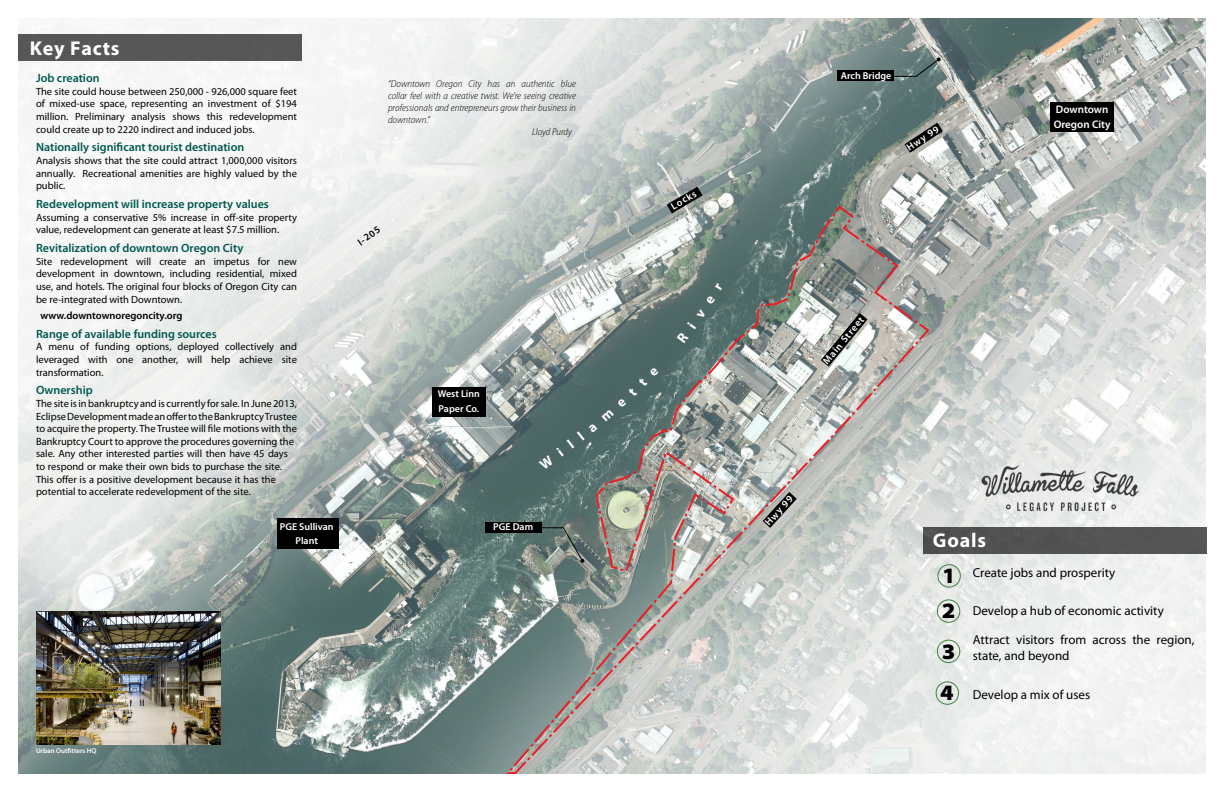
<style>
.page{position:relative;width:1224px;height:792px;background:#fff}
.page>*{position:absolute;margin:0;border:0;box-sizing:border-box;transform-origin:0 0}
.t1{font:900 semi-expanded 22px "Myriad Pro";color:#000}
.t2{font:700 20px "Myriad Pro";letter-spacing:.04em;color:#fff}
.t3{font:13px/15.6px "Myriad Pro";color:#000}
.t4{font:600 12px "Myriad Pro";color:#00584e}
.t5{font:600 11px/15.5px "Myriad Pro";color:#fff}
.t6{font:10.5px/12.6px "Myriad Pro";color:#000;text-align:justify}
.t7{font:600 10.5px "Myriad Pro";color:#000}
.t8{font:italic 300 semi-condensed 10px "Myriad Pro";color:#000}
.t9{font:600 10px/14.5px "Myriad Pro";color:#fff}
.t10{font:600 10px "Myriad Pro";color:#000}
.t11{font:600 7px "Myriad Pro";color:#fff}
</style>
<div class="page">
<img style="left:18px;top:18px;width:1188px;height:756px">
<svg style="left:904px;top:123px;width:39px;height:30px"></svg>
<svg style="left:667px;top:187px;width:36px;height:17px"></svg>
<img style="left:36px;top:611px;width:185px;height:133px">
<div style="left:1051px;top:103px;width:63px;height:29px;background:#000"></div>
<div style="left:432px;top:387px;width:54px;height:29px;background:#000"></div>
<div style="left:277px;top:518px;width:62px;height:31px;background:#000"></div>
<svg style="left:504px;top:204px;width:427px;height:570px"></svg>
<svg style="left:763px;top:492px;width:34px;height:36px"></svg>
<div style="left:936px;top:681px;width:23px;height:24px;border:1px solid #3d823e;border-radius:50%"></div>
<div style="left:937px;top:640px;width:23px;height:23px;border:1px solid #3d823e;border-radius:50%"></div>
<div style="left:937px;top:599px;width:23px;height:24px;border:1px solid #3d823e;border-radius:50%"></div>
<div style="left:937px;top:564px;width:24px;height:24px;border:1px solid #3d823e;border-radius:50%"></div>
<div style="left:485px;top:522px;width:56px;height:11px;background:#000"></div>
<svg style="left:537px;top:527px;width:47px;height:36px"></svg>
<img style="left:923px;top:452px;width:283px;height:69px">
<div style="left:18px;top:34px;width:284px;height:27px;background:#565756"></div>
<div style="left:923px;top:527px;width:284px;height:27px;background:#535353"></div>
<div style="left:838px;top:71px;width:56px;height:10px;background:#000"></div>
<svg style="left:890px;top:57px;width:51px;height:20px"></svg>
<svg style="left:539px;top:367px;width:120px;height:103px"></svg>
<svg style="left:677px;top:283px;width:46px;height:60px"></svg>
<h2 class="t2" style="left:30px;top:35px;width:91px">Key Facts</h2>
<p class="t4" style="left:36px;top:71px;width:65px">Job creation</p>
<p class="t6" style="left:36px;top:85px;width:263px">The site could house between 250,000 - 926,000 square feet of mixed-use space, representing an investment of $194 million. Preliminary analysis shows this redevelopment could create up to 2220 indirect and induced jobs.</p>
<p class="t4" style="left:36px;top:140px;width:210px">Nationally significant tourist destination</p>
<p class="t6" style="left:36px;top:154px;width:263px">Analysis shows that the site could attract 1,000,000 visitors annually. Recreational amenities are highly valued by the public.</p>
<p class="t4" style="left:36px;top:197px;width:234px">Redevelopment will increase property values</p>
<p class="t6" style="left:36px;top:211px;width:263px">Assuming a conservative 5% increase in off-site property value, redevelopment can generate at least $7.5 million.</p>
<p class="t4" style="left:36px;top:241px;width:209px">Revitalization of downtown Oregon City</p>
<p class="t6" style="left:36px;top:255px;width:263px">Site redevelopment will create an impetus for new development in downtown, including residential, mixed use, and hotels. The original four blocks of Oregon City can be re-integrated with Downtown.</p>
<p class="t7" style="left:41px;top:309px;width:143px">www.downtownoregoncity.org</p>
<p class="t4" style="left:36px;top:326px;width:182px">Range of available funding sources</p>
<p class="t6" style="left:36px;top:340px;width:263px">A menu of funding options, deployed collectively and leveraged with one another, will help achieve site transformation.</p>
<p class="t4" style="left:36px;top:383px;width:58px">Ownership</p>
<p class="t6" style="left:36px;top:397px;width:262px;text-align:left">The site is in bankruptcy and is currently for sale. In June 2013, Eclipse Development made an offer to the Bankruptcy Trustee to acquire the property. The Trustee will file motions with the Bankruptcy Court to approve the procedures governing the sale. Any other interested parties will then have 45 days to respond or make their own bids to purchase the site.<br>This offer is a positive development because it has the potential to accelerate redevelopment of the site.</p>
<p class="t9" style="left:280px;top:519px;width:55px;text-align:center">PGE Sullivan<br>Plant</p>
<p class="t8" style="left:388px;top:78px;width:189px">“Downtown Oregon City has an authentic blue</p>
<p class="t8" style="left:388px;top:90px;width:189px">collar feel with a creative twist. We’re seeing creative</p>
<p class="t8" style="left:388px;top:102px;width:189px">professionals and entrepreneurs grow their business in</p>
<p class="t8" style="left:388px;top:114px;width:43px">downtown.”</p>
<p class="t8" style="left:532px;top:126px;width:41px">Lloyd Purdy</p>
<p class="t10" style="left:355px;top:238px;width:27px;rotate:-36deg">I-205</p>
<p class="t9" style="left:438px;top:386px;width:44px">West Linn<br>Paper Co.</p>
<p class="t9" style="left:493px;top:520px;width:41px">PGE Dam</p>
<p class="t11" style="left:36px;top:746px;width:62px">Urban Outfitters HQ</p>
<p class="t9" style="left:668px;top:200px;width:29px;rotate:-31deg">Locks</p>
<p class="t9" style="left:841px;top:68px;width:52px">Arch Bridge</p>
<p class="t9" style="left:904px;top:142px;width:38px;rotate:-34deg">Hwy 99</p>
<p class="t5" style="left:1054px;top:101px;width:59px">Downtown<br>Oregon City</p>
<p class="t9" style="left:819px;top:358px;width:60px;rotate:-50deg">Main Street</p>
<p class="t9" style="left:761px;top:519px;width:38px;rotate:-48deg">Hwy 99</p>
<h2 class="t2" style="left:933px;top:527px;width:55px">Goals</h2>
<h1 class="t1" style="left:942px;top:561px;width:15px">1</h1>
<h1 class="t1" style="left:942px;top:596px;width:15px">2</h1>
<h1 class="t1" style="left:942px;top:636px;width:15px">3</h1>
<h1 class="t1" style="left:940px;top:678px;width:15px">4</h1>
<p class="t3" style="left:973px;top:565px;width:144px">Create jobs and prosperity</p>
<p class="t3" style="left:973px;top:603px;width:193px">Develop a hub of economic activity</p>
<p class="t3" style="left:973px;top:632px;width:223px">Attract visitors from across the region, state, and beyond</p>
<p class="t3" style="left:973px;top:687px;width:119px">Develop a mix of uses</p>
</div>
